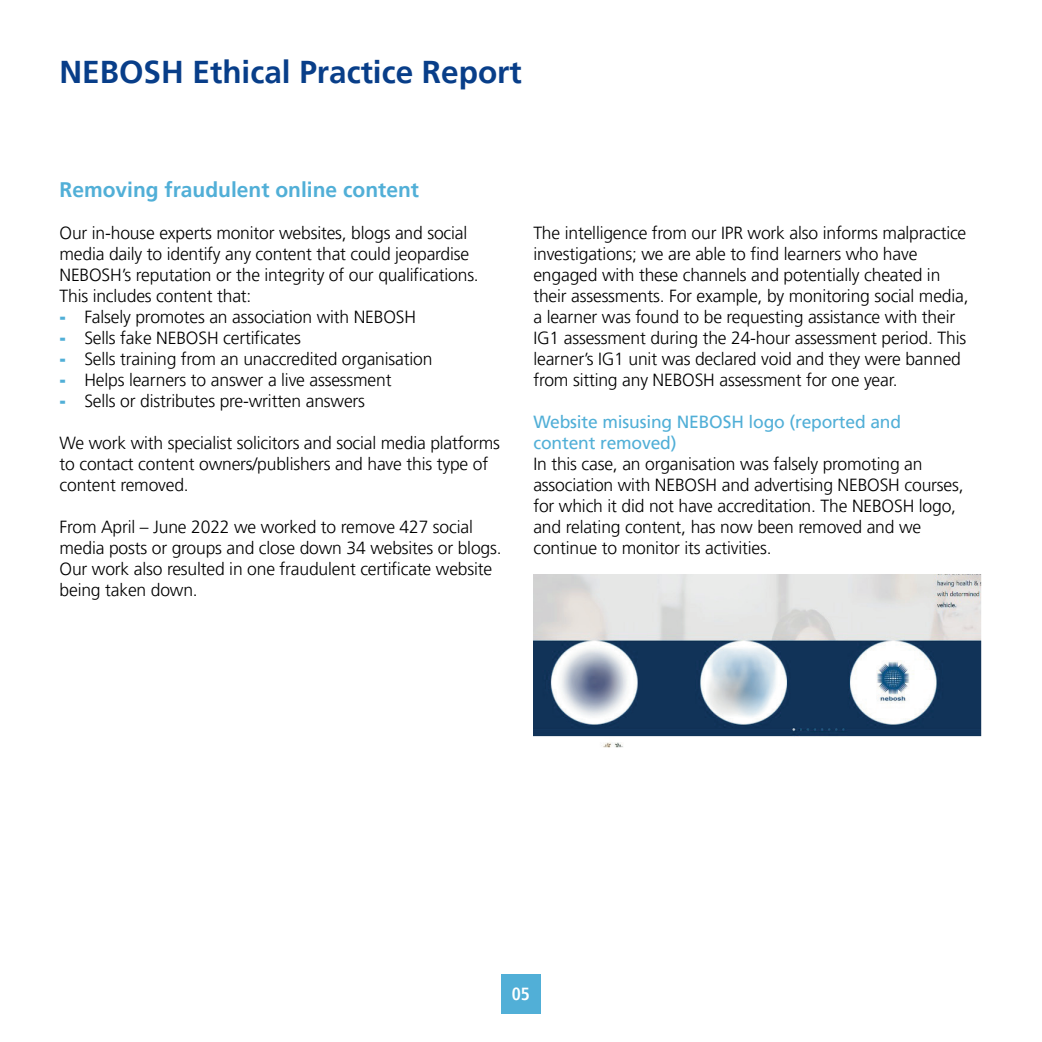
<style>
.page{position:relative;width:1042px;height:1042px;background:#fff}
.page>*{position:absolute;margin:0;border:0;box-sizing:border-box;transform-origin:0 0}
.t1{font:700 31.5px "Frutiger LT Pro";color:#083e89}
.t2{font:700 21px "Frutiger LT Pro";color:#51afd7}
.t3{font:300 17.5px/21px "Frutiger LT Pro";letter-spacing:-.01em;color:#000}
.t4{font:17.5px/21px "Frutiger LT Pro";letter-spacing:-.01em;color:#51afd7}
.t5{font:700 condensed 17.5px "Frutiger LT Pro";color:#fff}
.s1{font-weight:900;color:#51afd7}
</style>
<div class="page">
<div style="left:501px;top:974px;width:40px;height:39px;background:#51afd7"></div>
<img style="left:533px;top:575px;width:449px;height:172px">
<h1 class="t1" style="left:60px;top:53px;width:464px">NEBOSH Ethical Practice Report</h1>
<p class="t2" style="left:60px;top:177px;width:361px">Removing fraudulent online content</p>
<p class="t3" style="left:60px;top:222px;width:421px">Our in-house experts monitor websites, blogs and social media daily to identify any content that could jeopardise NEBOSH’s reputation or the integrity of our qualifications.<br>This includes content that:</p>
<p class="t3" style="left:60px;top:306px;width:358px"><span class="s1">-</span> Falsely promotes an association with NEBOSH</p>
<p class="t3" style="left:60px;top:327px;width:243px"><span class="s1">-</span> Sells fake NEBOSH certificates</p>
<p class="t3" style="left:60px;top:348px;width:374px"><span class="s1">-</span> Sells training from an unaccredited organisation</p>
<p class="t3" style="left:60px;top:369px;width:333px"><span class="s1">-</span> Helps learners to answer a live assessment</p>
<p class="t3" style="left:60px;top:390px;width:307px"><span class="s1">-</span> Sells or distributes pre-written answers</p>
<p class="t3" style="left:60px;top:432px;width:442px">We work with specialist solicitors and social media platforms to contact content owners/publishers and have this type of content removed.</p>
<p class="t3" style="left:60px;top:516px;width:443px">From April – June 2022 we worked to remove 427 social media posts or groups and close down 34 websites or blogs.<br>Our work also resulted in one fraudulent certificate website being taken down.</p>
<p class="t3" style="left:533px;top:222px;width:437px">The intelligence from our IPR work also informs malpractice investigations; we are able to find learners who have engaged with these channels and potentially cheated in their assessments. For example, by monitoring social media, a learner was found to be requesting assistance with their IG1 assessment during the 24-hour assessment period. This learner’s IG1 unit was declared void and they were banned from sitting any NEBOSH assessment for one year.</p>
<p class="t4" style="left:533px;top:411px;width:369px">Website misusing NEBOSH logo (reported and content removed)</p>
<p class="t3" style="left:533px;top:453px;width:432px">In this case, an organisation was falsely promoting an association with NEBOSH and advertising NEBOSH courses, for which it did not have accreditation. The NEBOSH logo, and relating content, has now been removed and we continue to monitor its activities.</p>
<p class="t5" style="left:512px;top:984px;width:20px">05</p>
</div>
